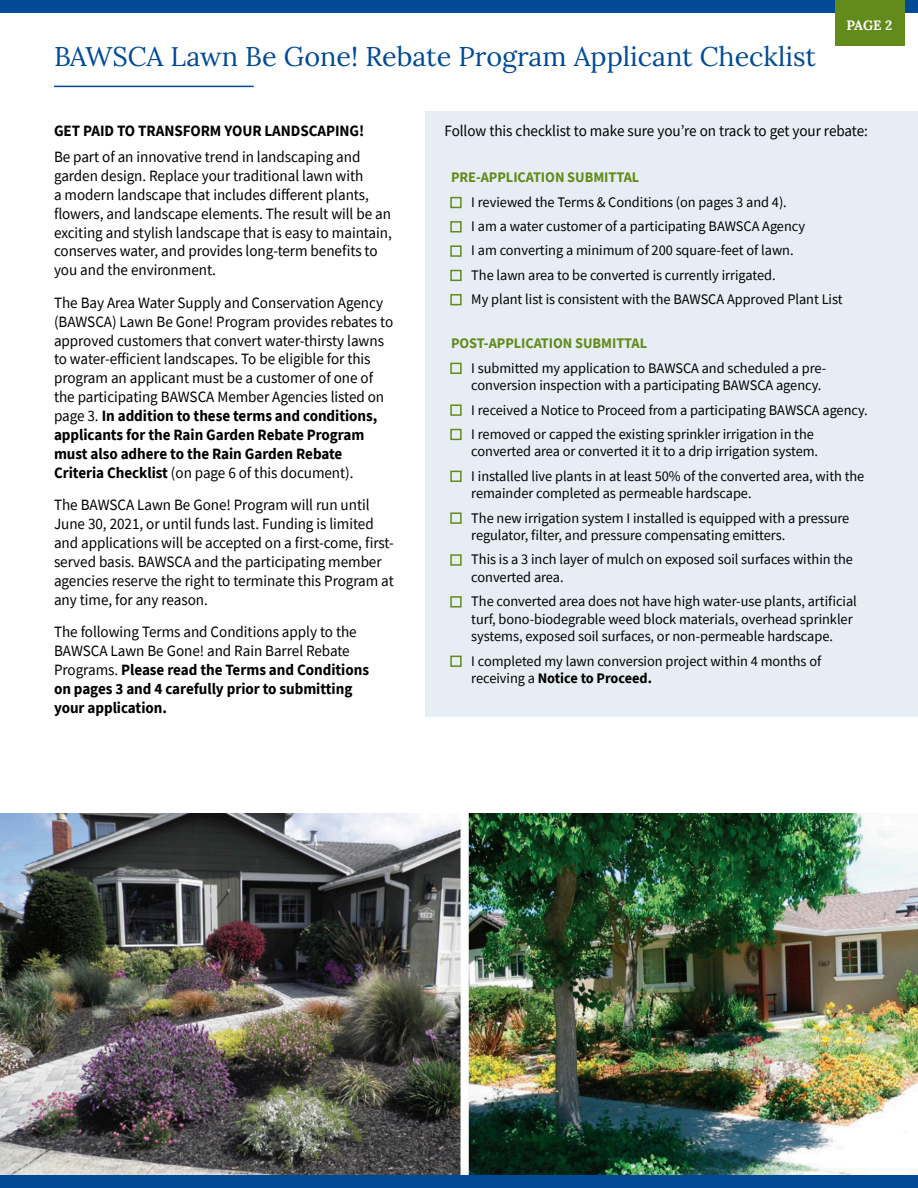
<style>
.page{position:relative;width:918px;height:1188px;background:#fff}
.page>*{position:absolute;margin:0;border:0;box-sizing:border-box;transform-origin:0 0}
.t1{font:27px "Lora";color:#004a97}
.t2{font:15.75px/18.9px "Source Sans Pro";letter-spacing:-.005em;color:#000;scale:.96 1}
.t3{font:700 15.75px "Source Sans Pro";letter-spacing:-.005em;color:#000;scale:.96 1}
.t4{font:14.7px/17.5px "Source Sans Pro";letter-spacing:-.005em;color:#000}
.t5{font:700 14.7px "Source Sans Pro";letter-spacing:-.005em;color:#628b1b}
.t6{font:700 13.5px "Lora";color:#fff}
.s1{font-weight:700}
</style>
<div class="page">
<div style="left:426px;top:111px;width:492px;height:606px;background:#e6edf4"></div>
<div style="left:0;top:0;width:918px;height:13px;background:#004a97"></div>
<hr style="left:54px;top:86px;width:200px;height:1px;background:#004a97">
<div style="left:450px;top:197px;width:12px;height:11px;border:2px solid #628b1b"></div>
<div style="left:450px;top:221px;width:12px;height:11px;border:2px solid #628b1b"></div>
<div style="left:450px;top:245px;width:12px;height:12px;border:2px solid #628b1b"></div>
<div style="left:450px;top:270px;width:12px;height:11px;border:2px solid #628b1b"></div>
<div style="left:450px;top:294px;width:12px;height:11px;border:2px solid #628b1b"></div>
<div style="left:450px;top:363px;width:12px;height:11px;border:2px solid #628b1b"></div>
<div style="left:450px;top:404px;width:12px;height:12px;border:2px solid #628b1b"></div>
<div style="left:450px;top:429px;width:12px;height:11px;border:2px solid #628b1b"></div>
<div style="left:450px;top:471px;width:12px;height:11px;border:2px solid #628b1b"></div>
<div style="left:450px;top:512px;width:12px;height:12px;border:2px solid #628b1b"></div>
<div style="left:450px;top:554px;width:12px;height:12px;border:2px solid #628b1b"></div>
<div style="left:450px;top:596px;width:12px;height:12px;border:2px solid #628b1b"></div>
<div style="left:450px;top:656px;width:12px;height:11px;border:2px solid #628b1b"></div>
<div style="left:836px;top:0;width:69px;height:45px;background:#628b1b"></div>
<img style="left:0;top:813px;width:918px;height:362px">
<div style="left:0;top:1175px;width:918px;height:13px;background:#004a97"></div>
<p class="t1" style="left:54px;top:35px;width:764px">BAWSCA Lawn Be Gone! Rebate Program Applicant Checklist</p>
<p class="t6" style="left:846px;top:14px;width:47px">PAGE 2</p>
<p class="t3" style="left:54px;top:120px;width:325px">GET PAID TO TRANSFORM YOUR LANDSCAPING!</p>
<p class="t2" style="left:444px;top:122px;width:443px">Follow this checklist to make sure you’re on track to get your rebate:</p>
<p class="t2" style="left:54px;top:147px;width:353px">Be part of an innovative trend in landscaping and garden design. Replace your traditional lawn with<br>a modern landscape that includes different plants, flowers, and landscape elements. The result will be an exciting and stylish landscape that is easy to maintain, conserves water, and provides long-term benefits to you and the environment.</p>
<p class="t2" style="left:54px;top:293px;width:355px">The Bay Area Water Supply and Conservation Agency (BAWSCA) Lawn Be Gone! Program provides rebates to approved customers that convert water-thirsty lawns to water-efficient landscapes. To be eligible for this program an applicant must be a customer of one of the participating BAWSCA Member Agencies listed on page 3. <span class="s1">In addition to these terms and conditions, applicants for the Rain Garden Rebate Program must also adhere to the Rain Garden Rebate Criteria Checklist</span> (on page 6 of this document).</p>
<p class="t2" style="left:54px;top:495px;width:356px">The BAWSCA Lawn Be Gone! Program will run until June 30, 2021, or until funds last. Funding is limited and applications will be accepted on a first-come, first&shy;served basis. BAWSCA and the participating member agencies reserve the right to terminate this Program at any time, for any reason.</p>
<p class="t2" style="left:54px;top:622px;width:330px">The following Terms and Conditions apply to the BAWSCA Lawn Be Gone! and Rain Barrel Rebate Programs. <span class="s1">Please read the Terms and Conditions on pages 3 and 4 carefully prior to submitting your application.</span></p>
<p class="t5" style="left:451px;top:167px;width:190px">PRE-APPLICATION SUBMITTAL</p>
<p class="t4" style="left:471px;top:193px;width:317px">I reviewed the Terms &amp; Conditions (on pages 3 and 4).</p>
<p class="t4" style="left:471px;top:217px;width:335px">I am a water customer of a participating BAWSCA Agency</p>
<p class="t4" style="left:471px;top:242px;width:324px">I am converting a minimum of 200 square-feet of lawn.</p>
<p class="t4" style="left:471px;top:266px;width:306px">The lawn area to be converted is currently irrigated.</p>
<p class="t4" style="left:471px;top:290px;width:373px">My plant list is consistent with the BAWSCA Approved Plant List</p>
<p class="t5" style="left:451px;top:334px;width:198px">POST-APPLICATION SUBMITTAL</p>
<p class="t4" style="left:471px;top:359px;width:356px">I submitted my application to BAWSCA and scheduled a pre&shy;conversion inspection with a participating BAWSCA agency.</p>
<p class="t4" style="left:471px;top:401px;width:398px">I received a Notice to Proceed from a participating BAWSCA agency.</p>
<p class="t4" style="left:471px;top:425px;width:348px">I removed or capped the existing sprinkler irrigation in the converted area or converted it it to a drip irrigation system.</p>
<p class="t4" style="left:471px;top:467px;width:395px">I installed live plants in at least 50% of the converted area, with the remainder completed as permeable hardscape.</p>
<p class="t4" style="left:471px;top:509px;width:380px">The new irrigation system I installed is equipped with a pressure regulator, filter, and pressure compensating emitters.</p>
<p class="t4" style="left:471px;top:551px;width:383px">This is a 3 inch layer of mulch on exposed soil surfaces within the converted area.</p>
<p class="t4" style="left:471px;top:593px;width:387px">The converted area does not have high water-use plants, artificial turf, bono-biodegrable weed block materials, overhead sprinkler systems, exposed soil surfaces, or non-permeable hardscape.</p>
<p class="t4" style="left:471px;top:652px;width:352px">I completed my lawn conversion project within 4 months of receiving a <span class="s1">Notice to Proceed.</span></p>
</div>
